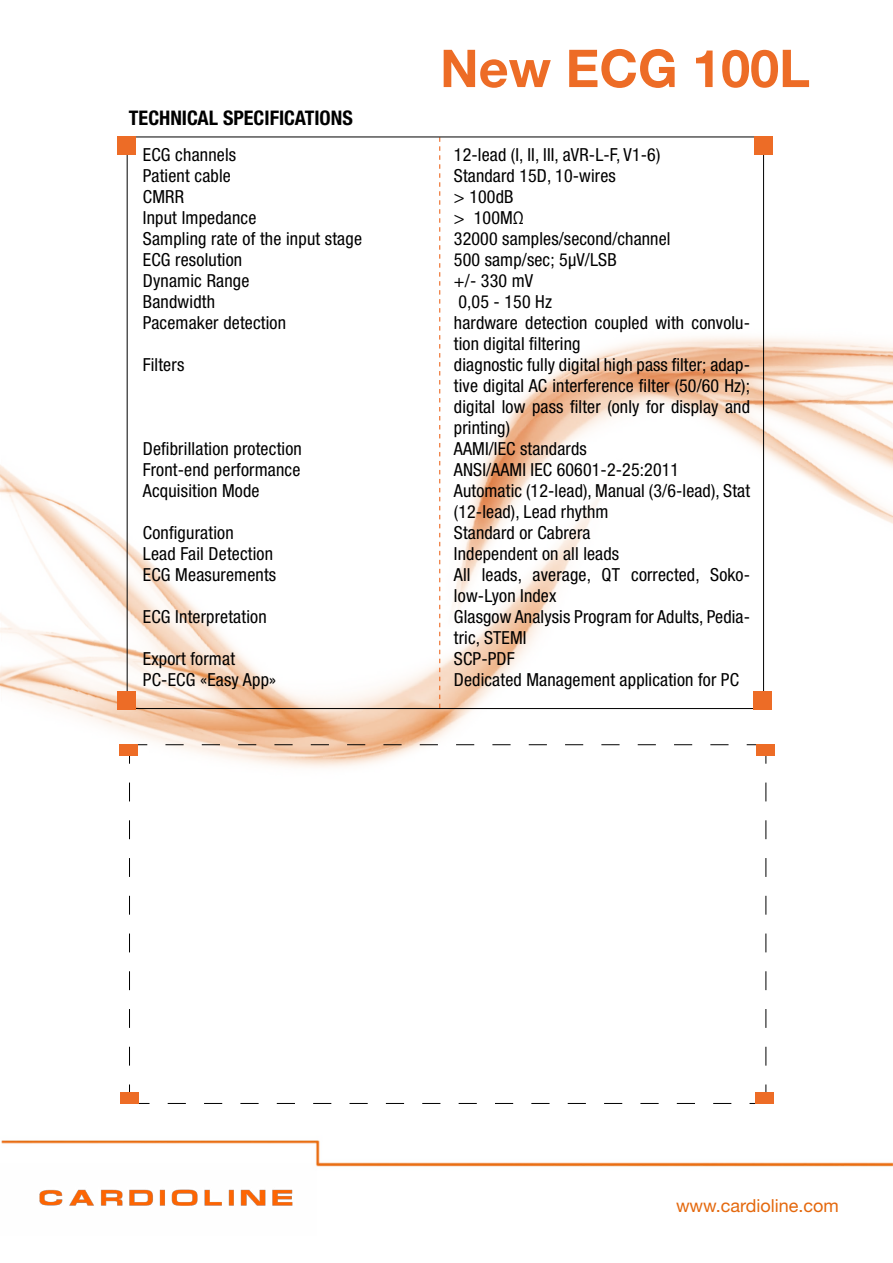
<style>
.page{position:relative;width:893px;height:1263px;background:#fff}
.page>*{position:absolute;margin:0;border:0;box-sizing:border-box;transform-origin:0 0}
.t1{font:700 52.2px "Helvetica Neue LT Std";color:#ed6c26}
.t2{font:700 condensed 20.1px "Helvetica Neue LT Std";color:#000}
.t3{font:condensed 18px/21px "Helvetica Neue LT Std";letter-spacing:.005em;color:#000}
.t4{font:18px "Helvetica Neue LT Std";color:#e4680d}
</style>
<div class="page">
<img style="left:0;top:136px;width:893px;height:1031px">
<img style="left:0;top:1163px;width:317px;height:43px">
<svg style="left:439px;top:138px;width:1px;height:570px"></svg>
<hr style="left:127px;top:137px;width:1px;height:571px;background:#000">
<hr style="left:763px;top:137px;width:1px;height:571px;background:#000">
<hr style="left:129px;top:708px;width:636px;height:1px;background:#000">
<hr style="left:127px;top:137px;width:635px;height:1px;background:#000">
<div style="left:117px;top:137px;width:19px;height:18px;background:#ed6c26"></div>
<div style="left:754px;top:137px;width:18px;height:18px;background:#ed6c26"></div>
<div style="left:753px;top:691px;width:19px;height:18px;background:#ed6c26"></div>
<div style="left:118px;top:691px;width:18px;height:18px;background:#ed6c26"></div>
<svg style="left:129px;top:744px;width:639px;height:360px"></svg>
<div style="left:120px;top:744px;width:18px;height:12px;background:#ed6c26"></div>
<div style="left:756px;top:744px;width:19px;height:12px;background:#ed6c26"></div>
<div style="left:756px;top:1093px;width:18px;height:11px;background:#ed6c26"></div>
<div style="left:120px;top:1093px;width:18px;height:11px;background:#ed6c26"></div>
<p class="t2" style="left:129px;top:105px;width:225px">TECHNICAL SPECIFICATIONS</p>
<p class="t3" style="left:143px;top:144px;width:221px">ECG channels<br>Patient cable<br>CMRR<br>Input Impedance<br>Sampling rate of the input stage<br>ECG resolution<br>Dynamic Range<br>Bandwidth<br>Pacemaker detection</p>
<p class="t3" style="left:143px;top:354px;width:43px">Filters</p>
<p class="t3" style="left:143px;top:438px;width:160px;text-align:justify">Defibrillation protection Front-end performance Acquisition Mode</p>
<p class="t3" style="left:143px;top:522px;width:135px">Configuration<br>Lead Fail Detection<br>ECG Measurements</p>
<p class="t3" style="left:143px;top:606px;width:125px">ECG Interpretation</p>
<p class="t3" style="left:143px;top:648px;width:135px">Export format<br>PC-ECG «Easy App»</p>
<h1 class="t1" style="left:440px;top:36px;width:371px">New ECG 100L</h1>
<p class="t3" style="left:454px;top:144px;width:298px">12-lead (I, II, III, aVR-L-F, V1-6)<br>Standard 15D, 10-wires<br>&gt; 100dB<br>&gt; 100MΩ<br>32000 samples/second/channel<br>500 samp/sec; 5μV/LSB<br>+/- 330 mV<br>0,05 - 150 Hz<br>hardware detection coupled with convolu&shy;tion digital filtering<br>diagnostic fully digital high pass filter; adap&shy;tive digital AC interference filter (50/60 Hz); digital low pass filter (only for display and printing)<br>AAMI/IEC standards<br>ANSI/AAMI IEC 60601-2-25:2011<br>Automatic (12-lead), Manual (3/6-lead), Stat (12-lead), Lead rhythm<br>Standard or Cabrera<br>Independent on all leads<br>All leads, average, QT corrected, Soko&shy;low-Lyon Index<br>Glasgow Analysis Program for Adults, Pedia&shy;tric, STEMI<br>SCP-PDF<br>Dedicated Management application for PC</p>
<p class="t4" style="left:676px;top:1195px;width:164px">www.cardioline.com</p>
</div>
